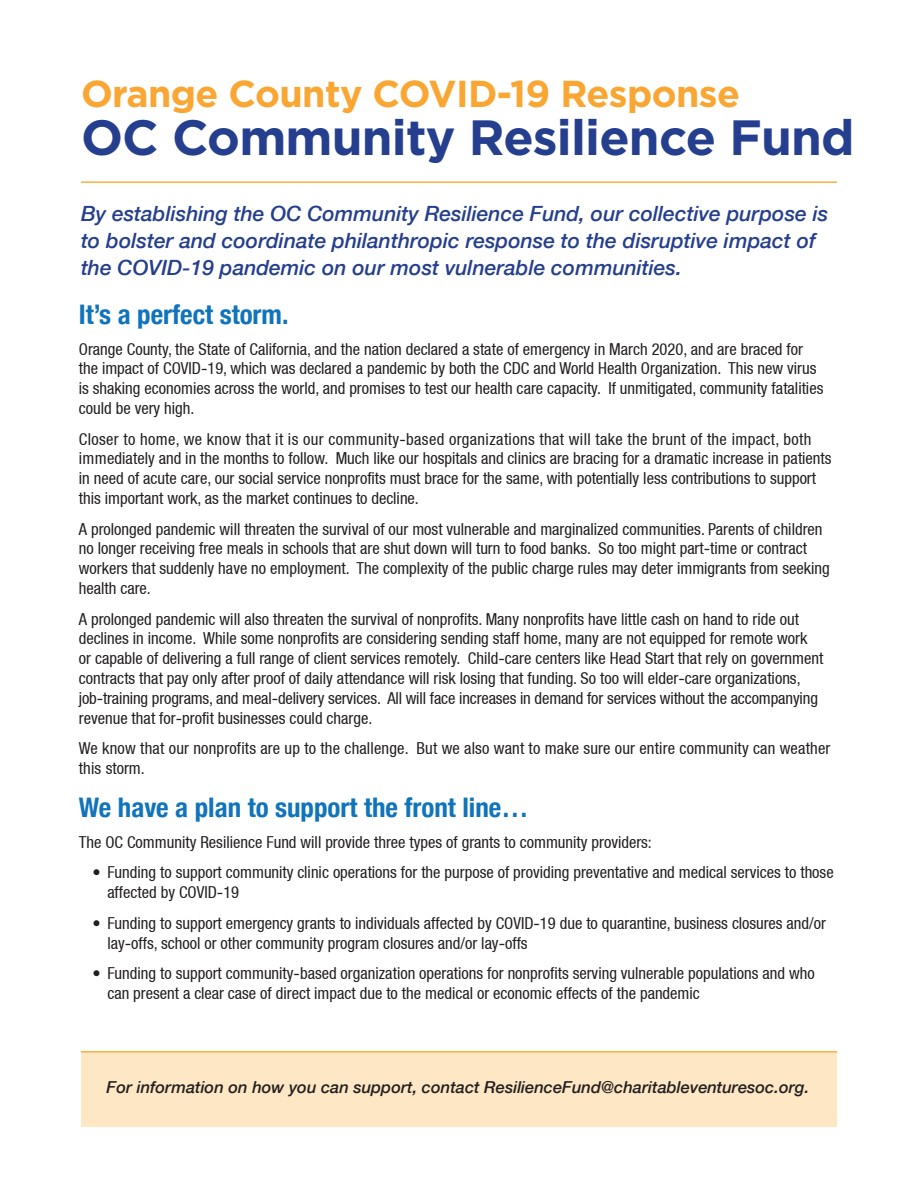
<style>
.page{position:relative;width:918px;height:1188px;background:#fff}
.page>*{position:absolute;margin:0;border:0;box-sizing:border-box;transform-origin:0 0}
.t1{font:700 49.5px "Gotham";letter-spacing:-.015em;color:#253f8e}
.t2{font:700 37.5px "Gotham";letter-spacing:-.015em;color:#faa633}
.t3{font:700 condensed 27px "Helvetica Neue";color:#1074bc}
.t4{font:italic 500 21px/27px "Helvetica Neue";color:#253f8e}
.t5{font:condensed 16.5px/19.8px "Helvetica Neue LT";color:#231f20}
.t6{font:italic 500 16.5px "Helvetica Neue";color:#231f20}
.s1{font-family:"Helvetica Neue";font-stretch:normal}
</style>
<div class="page">
<div style="left:81px;top:1051px;width:756px;height:76px;background:#fee7c5"></div>
<hr style="left:81px;top:1051px;width:756px;height:2px;background:#fbb03f">
<hr style="left:81px;top:181px;width:756px;height:2px;background:#fbb03f">
<h2 class="t2" style="left:81px;top:72px;width:661px">Orange County COVID-19 Response</h2>
<h1 class="t1" style="left:81px;top:109px;width:775px">OC Community Resilience Fund</h1>
<p class="t4" style="left:81px;top:199px;width:749px">By establishing the OC Community Resilience Fund, our collective purpose is to bolster and coordinate philanthropic response to the disruptive impact of the COVID-19 pandemic on our most vulnerable communities.</p>
<h3 class="t3" style="left:79px;top:292px;width:211px">It’s a perfect storm.</h3>
<p class="t5" style="left:79px;top:339px;width:746px">Orange County, the State of California, and the nation declared a state of emergency in March 2020, and are braced for the impact of COVID<span class="s1">-</span>19, which was declared a pandemic by both the CDC and World Health Organization. This new virus is shaking economies across the world, and promises to test our health care capacity. If unmitigated, community fatalities could be very high.</p>
<p class="t5" style="left:79px;top:429px;width:754px">Closer to home, we know that it is our community<span class="s1">-</span>based organizations that will take the brunt of the impact, both immediately and in the months to follow. Much like our hospitals and clinics are bracing for a dramatic increase in patients in need of acute care, our social service nonprofits must brace for the same, with potentially less contributions to support this important work, as the market continues to decline.</p>
<p class="t5" style="left:79px;top:519px;width:752px">A prolonged pandemic will threaten the survival of our most vulnerable and marginalized communities. Parents of children no longer receiving free meals in schools that are shut down will turn to food banks. So too might part<span class="s1">-</span>time or contract workers that suddenly have no employment. The complexity of the public charge rules may deter immigrants from seeking health care.</p>
<p class="t5" style="left:79px;top:609px;width:746px">A prolonged pandemic will also threaten the survival of nonprofits. Many nonprofits have little cash on hand to ride out declines in income. While some nonprofits are considering sending staff home, many are not equipped for remote work or capable of delivering a full range of client services remotely. Child<span class="s1">-</span>care centers like Head Start that rely on government contracts that pay only after proof of daily attendance will risk losing that funding. So too will elder<span class="s1">-</span>care organizations, job<span class="s1">-</span>training programs, and meal<span class="s1">-</span>delivery services. All will face increases in demand for services without the accompanying revenue that for<span class="s1">-</span>profit businesses could charge.</p>
<p class="t5" style="left:79px;top:738px;width:753px">We know that our nonprofits are up to the challenge. But we also want to make sure our entire community can weather this storm.</p>
<h3 class="t3" style="left:79px;top:785px;width:451px">We have a plan to support the front line…</h3>
<p class="t5" style="left:79px;top:832px;width:575px">The OC Community Resilience Fund will provide three types of grants to community providers:</p>
<p class="t5" style="left:107px;top:863px;width:728px;text-indent:-15px">• Funding to support community clinic operations for the purpose of providing preventative and medical services to those affected by COVID<span class="s1">-</span>19</p>
<p class="t5" style="left:107px;top:913px;width:720px;text-indent:-15px">• Funding to support emergency grants to individuals affected by COVID<span class="s1">-</span>19 due to quarantine, business closures and/or lay<span class="s1">-</span>offs, school or other community program closures and/or lay<span class="s1">-</span>offs</p>
<p class="t5" style="left:107px;top:963px;width:709px;text-indent:-15px">• Funding to support community<span class="s1">-</span>based organization operations for nonprofits serving vulnerable populations and who can present a clear case of direct impact due to the medical or economic effects of the pandemic</p>
<p class="t6" style="left:107px;top:1073px;width:704px">For information on how you can support, contact ResilienceFund@charitableventuresoc.org.</p>
</div>
